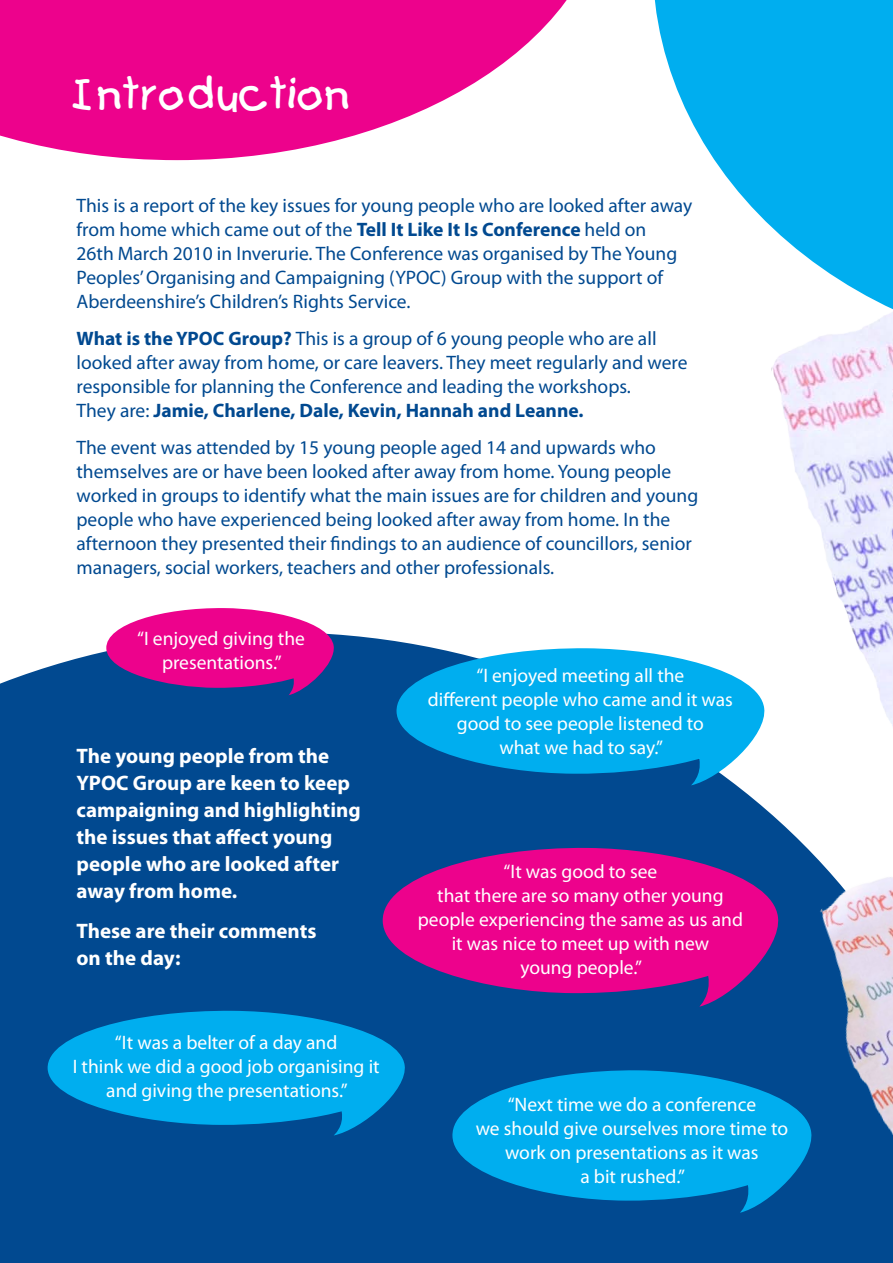
<style>
.page{position:relative;width:893px;height:1263px;background:#fff}
.page>*{position:absolute;margin:0;border:0;box-sizing:border-box;transform-origin:0 0}
.Heading_blue{font:42px "Kids";color:#fff}
.Body_Text{font:700 21px/27px "Myriad Pro";color:#fff}
.Body_Text-2{font:19.5px/24px "Myriad Pro";color:#014990}
.Body_Text-3{font:19.5px/24px "Myriad Pro";color:#fff;text-align:center}
.s1{font-weight:700}
</style>
<div class="page">
<div style="left:0;top:634px;width:893px;height:629px;background:#014990"></div>
<svg style="left:0;top:0;width:567px;height:160px;fill:#ed028c"></svg>
<div style="left:766px;top:1121px;width:127px;height:129px;background:#014990"></div>
<svg style="left:654px;top:0;width:239px;height:264px;fill:#00aeef"></svg>
<img style="left:756px;top:264px;width:137px;height:857px">
<svg style="left:47px;top:1010px;width:361px;height:125px;background:#0092d5"></svg>
<svg style="left:382px;top:847px;width:400px;height:160px;background:#aa158d"></svg>
<svg style="left:451px;top:1069px;width:364px;height:144px;background:#0091d4"></svg>
<svg style="left:395px;top:647px;width:373px;height:138px;background:#1ba5e0"></svg>
<svg style="left:106px;top:608px;width:230px;height:87px;background:#c72798"></svg>
<p class="Heading_blue" style="left:77px;top:68px;width:276px">Introduction</p>
<p class="Body_Text-2" style="left:77px;top:194px;width:617px">This is a report of the key issues for young people who are looked after away from home which came out of the <span class="s1">Tell It Like It Is Conference</span> held on<br>26th March 2010 in Inverurie. The Conference was organised by The Young Peoples’ Organising and Campaigning (YPOC) Group with the support of Aberdeenshire’s Children’s Rights Service.</p>
<p class="Body_Text-2" style="left:77px;top:326px;width:612px"><span class="s1">What is the YPOC Group?</span> This is a group of 6 young people who are all looked after away from home, or care leavers. They meet regularly and were responsible for planning the Conference and leading the workshops.<br>They are: <span class="s1">Jamie, Charlene, Dale, Kevin, Hannah and Leanne.</span></p>
<p class="Body_Text-2" style="left:77px;top:435px;width:623px">The event was attended by 15 young people aged 14 and upwards who themselves are or have been looked after away from home. Young people worked in groups to identify what the main issues are for children and young people who have experienced being looked after away from home. In the afternoon they presented their findings to an audience of councillors, senior managers, social workers, teachers and other professionals.</p>
<p class="Body_Text-3" style="left:137px;top:626px;width:169px">“I enjoyed giving the presentations.”</p>
<p class="Body_Text" style="left:77px;top:742px;width:286px">The young people from the<br>YPOC Group are keen to keep campaigning and highlighting the issues that affect young people who are looked after away from home.</p>
<p class="Body_Text" style="left:77px;top:916px;width:241px">These are their comments on the day:</p>
<p class="Body_Text-3" style="left:73px;top:1030px;width:308px">“It was a belter of a day and<br>I think we did a good job organising it and giving the presentations.”</p>
<p class="Body_Text-3" style="left:428px;top:663px;width:307px">“I enjoyed meeting all the<br>different people who came and it was good to see people listened to<br>what we had to say.”</p>
<p class="Body_Text-3" style="left:418px;top:859px;width:327px">“It was good to see<br>that there are so many other young people experiencing the same as us and it was nice to meet up with new<br>young people.”</p>
<p class="Body_Text-3" style="left:476px;top:1092px;width:314px">“Next time we do a conference<br>we should give ourselves more time to work on presentations as it was<br>a bit rushed.”</p>
</div>
